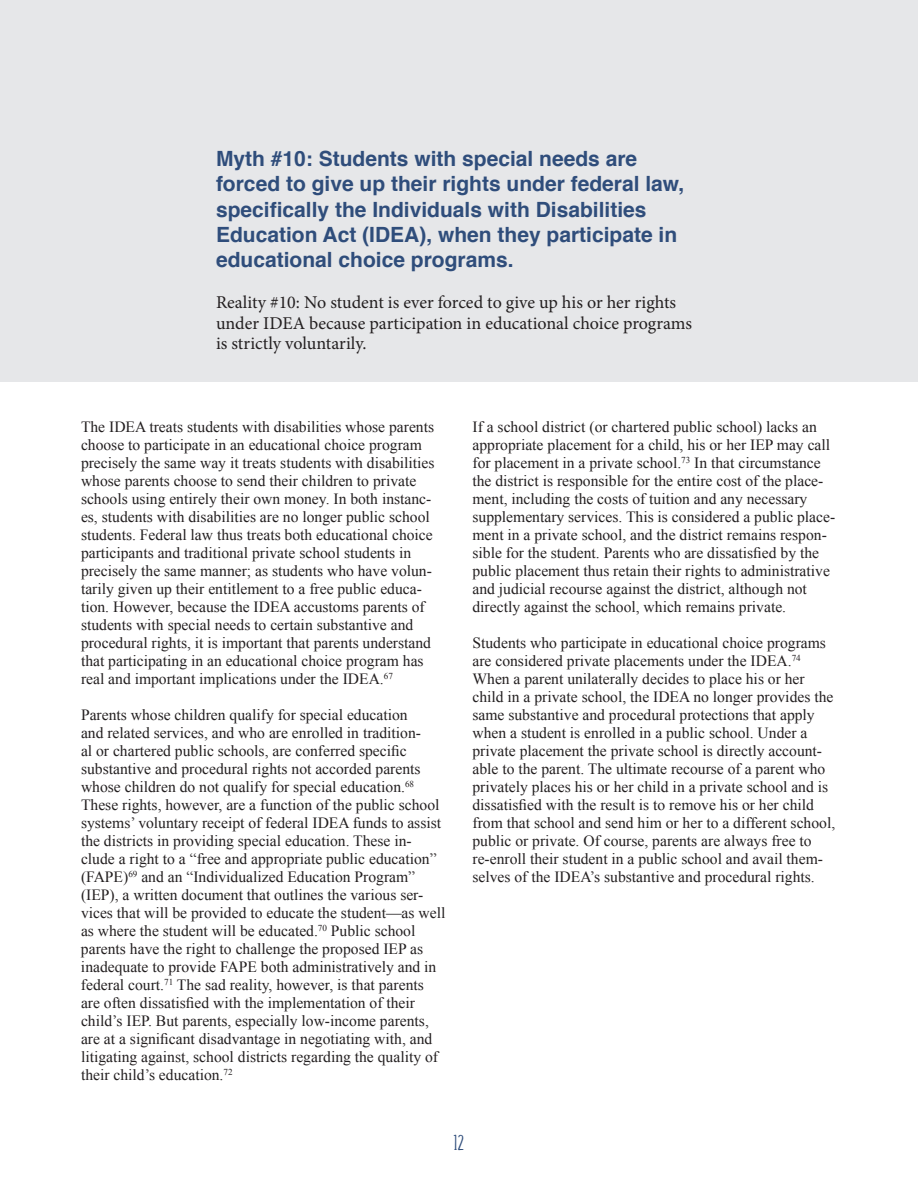
<style>
.page{position:relative;width:918px;height:1188px;background:#fff}
.page>*{position:absolute;margin:0;border:0;box-sizing:border-box;transform-origin:0 0}
.t1{font:700 21px/25.2px "Helvetica";color:#2f4d7b}
.t2{font:21px "Malam";color:#2f4d7b}
.t3{font:18px/20.7px "Minion Pro";color:#231f20}
.t4{font:15.6px/18px "Times New Roman";color:#231f20}
</style>
<div class="page">
<div style="left:0;top:0;width:918px;height:380px;background:#e6e7e9"></div>
<div style="left:0;top:268px;width:918px;height:113px;background:#e6e7e9"></div>
<h1 class="t1" style="left:216px;top:146px;width:470px">Myth #10: Students with special needs are forced to give up their rights under federal law, specifically the Individuals with Disabilities Education Act (IDEA), when they participate in educational choice programs.</h1>
<p class="t3" style="left:216px;top:292px;width:478px">Reality #10: No student is ever forced to give up his or her rights under IDEA because participation in educational choice programs is strictly voluntarily.</p>
<p class="t4" style="left:81px;top:418px;width:355px">The IDEA treats students with disabilities whose parents choose to participate in an educational choice program precisely the same way it treats students with disabilities whose parents choose to send their children to private schools using entirely their own money. In both instanc&shy;es, students with disabilities are no longer public school students. Federal law thus treats both educational choice participants and traditional private school students in precisely the same manner; as students who have volun&shy;tarily given up their entitlement to a free public educa&shy;tion. However, because the IDEA accustoms parents of students with special needs to certain substantive and procedural rights, it is important that parents understand that participating in an educational choice program has real and important implications under the IDEA.<sup>67</sup></p>
<p class="t4" style="left:81px;top:706px;width:366px">Parents whose children qualify for special education<br>and related services, and who are enrolled in tradition-<br>al or chartered public schools, are conferred specific substantive and procedural rights not accorded parents whose children do not qualify for special education.<sup>68<br></sup>These rights, however, are a function of the public school systems’ voluntary receipt of federal IDEA funds to assist the districts in providing special education. These in&shy;clude a right to a “free and appropriate public education” (FAPE)<sup>69</sup> and an “Individualized Education Program” (IEP), a written document that outlines the various ser&shy;vices that will be provided to educate the student—as well as where the student will be educated.<sup>70</sup> Public school parents have the right to challenge the proposed IEP as inadequate to provide FAPE both administratively and in federal court.<sup>71</sup> The sad reality, however, is that parents are often dissatisfied with the implementation of their child’s IEP. But parents, especially low-income parents, are at a significant disadvantage in negotiating with, and litigating against, school districts regarding the quality of their child’s education.<sup>72</sup></p>
<p class="t4" style="left:472px;top:418px;width:364px">If a school district (or chartered public school) lacks an appropriate placement for a child, his or her IEP may call for placement in a private school.<sup>73</sup> In that circumstance the district is responsible for the entire cost of the place&shy;ment, including the costs of tuition and any necessary supplementary services. This is considered a public place&shy;ment in a private school, and the district remains respon&shy;sible for the student. Parents who are dissatisfied by the public placement thus retain their rights to administrative and judicial recourse against the district, although not directly against the school, which remains private.</p>
<p class="t4" style="left:472px;top:634px;width:364px">Students who participate in educational choice programs are considered private placements under the IDEA.<sup>74<br></sup>When a parent unilaterally decides to place his or her child in a private school, the IDEA no longer provides the same substantive and procedural protections that apply when a student is enrolled in a public school. Under a private placement the private school is directly account&shy;able to the parent. The ultimate recourse of a parent who privately places his or her child in a private school and is dissatisfied with the result is to remove his or her child from that school and send him or her to a different school, public or private. Of course, parents are always free to re-enroll their student in a public school and avail them&shy;selves of the IDEA’s substantive and procedural rights.</p>
<h1 class="t2" style="left:454px;top:1134px;width:12px">12</h1>
</div>
